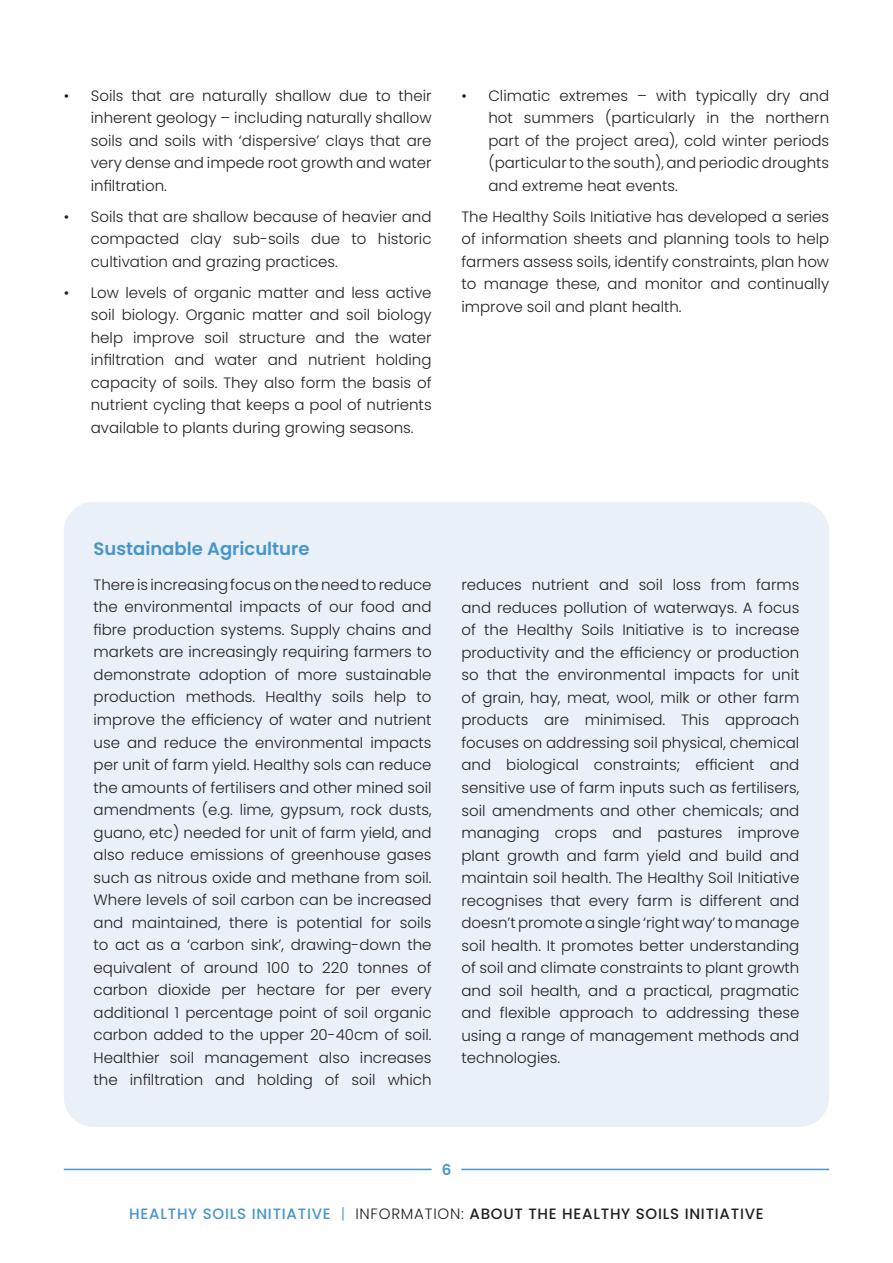
<style>
.page{position:relative;width:893px;height:1263px;background:#fff}
.page>*{position:absolute;margin:0;border:0;box-sizing:border-box;transform-origin:0 0}
.t1{font:600 18px "Poppins";color:#4695cb}
.t2{font:300 15px/22.5px "Poppins";color:#231f20;text-align:justify}
.t3{font:500 15px "Poppins";letter-spacing:.05em;color:#231f20}
.t4{font:600 15px "Poppins";color:#4695cb}
.s1{color:#4695cb}
.s2{font-weight:300;color:#4695cb}
.s3{font-weight:300}
</style>
<div class="page">
<div style="left:64px;top:502px;width:765px;height:625px;background:#eaf0f8;border-radius:30px"></div>
<hr style="left:64px;top:1169px;width:368px;height:1px;background:#4695cb">
<hr style="left:461px;top:1169px;width:368px;height:1px;background:#4695cb">
<p class="t2" style="left:91px;top:84px;width:342px;text-indent:-27px">• Soils that are naturally shallow due to their inherent geology – including naturally shallow soils and soils with ‘dispersive’ clays that are very dense and impede root growth and water infiltration.</p>
<p class="t2" style="left:91px;top:205px;width:342px;text-indent:-27px">• Soils that are shallow because of heavier and compacted clay sub-soils due to historic cultivation and grazing practices.</p>
<p class="t2" style="left:91px;top:281px;width:342px;text-indent:-27px">• Low levels of organic matter and less active soil biology. Organic matter and soil biology help improve soil structure and the water infiltration and water and nutrient holding capacity of soils. They also form the basis of nutrient cycling that keeps a pool of nutrients available to plants during growing seasons.</p>
<p class="t2" style="left:488px;top:84px;width:342px;text-indent:-27px">• Climatic extremes – with typically dry and hot summers (particularly in the northern part of the project area), cold winter periods (particular to the south), and periodic droughts and extreme heat events.</p>
<p class="t2" style="left:461px;top:205px;width:369px">The Healthy Soils Initiative has developed a series of information sheets and planning tools to help farmers assess soils, identify constraints, plan how to manage these, and monitor and continually improve soil and plant health.</p>
<p class="t1" style="left:94px;top:538px;width:217px">Sustainable Agriculture</p>
<p class="t2" style="left:94px;top:573px;width:340px">There is increasing focus on the need to reduce the environmental impacts of our food and fibre production systems. Supply chains and markets are increasingly requiring farmers to demonstrate adoption of more sustainable production methods. Healthy soils help to improve the efficiency of water and nutrient use and reduce the environmental impacts per unit of farm yield. Healthy sols can reduce the amounts of fertilisers and other mined soil amendments (e.g. lime, gypsum, rock dusts, guano, etc) needed for unit of farm yield, and also reduce emissions of greenhouse gases such as nitrous oxide and methane from soil.<br>Where levels of soil carbon can be increased and maintained, there is potential for soils to act as a ‘carbon sink’, drawing-down the equivalent of around 100 to 220 tonnes of carbon dioxide per hectare for per every additional 1 percentage point of soil organic carbon added to the upper 20-40cm of soil.<br>Healthier soil management also increases the infiltration and holding of soil which</p>
<p class="t2" style="left:461px;top:574px;width:340px">reduces nutrient and soil loss from farms and reduces pollution of waterways. A focus of the Healthy Soils Initiative is to increase productivity and the efficiency or production so that the environmental impacts for unit of grain, hay, meat, wool, milk or other farm products are minimised. This approach focuses on addressing soil physical, chemical and biological constraints; efficient and sensitive use of farm inputs such as fertilisers, soil amendments and other chemicals; and managing crops and pastures improve plant growth and farm yield and build and maintain soil health. The Healthy Soil Initiative recognises that every farm is different and doesn’t promote a single ‘right way’ to manage soil health. It promotes better understanding of soil and climate constraints to plant growth and soil health, and a practical, pragmatic and flexible approach to addressing these using a range of management methods and technologies.</p>
<p class="t4" style="left:442px;top:1161px;width:11px">6</p>
<p class="t3" style="left:129px;top:1205px;width:636px"><span class="s1">HEALTHY SOILS INITIATIVE</span> <span class="s2">|</span> <span class="s3">INFORMATION:</span> ABOUT THE HEALTHY SOILS INITIATIVE</p>
</div>
